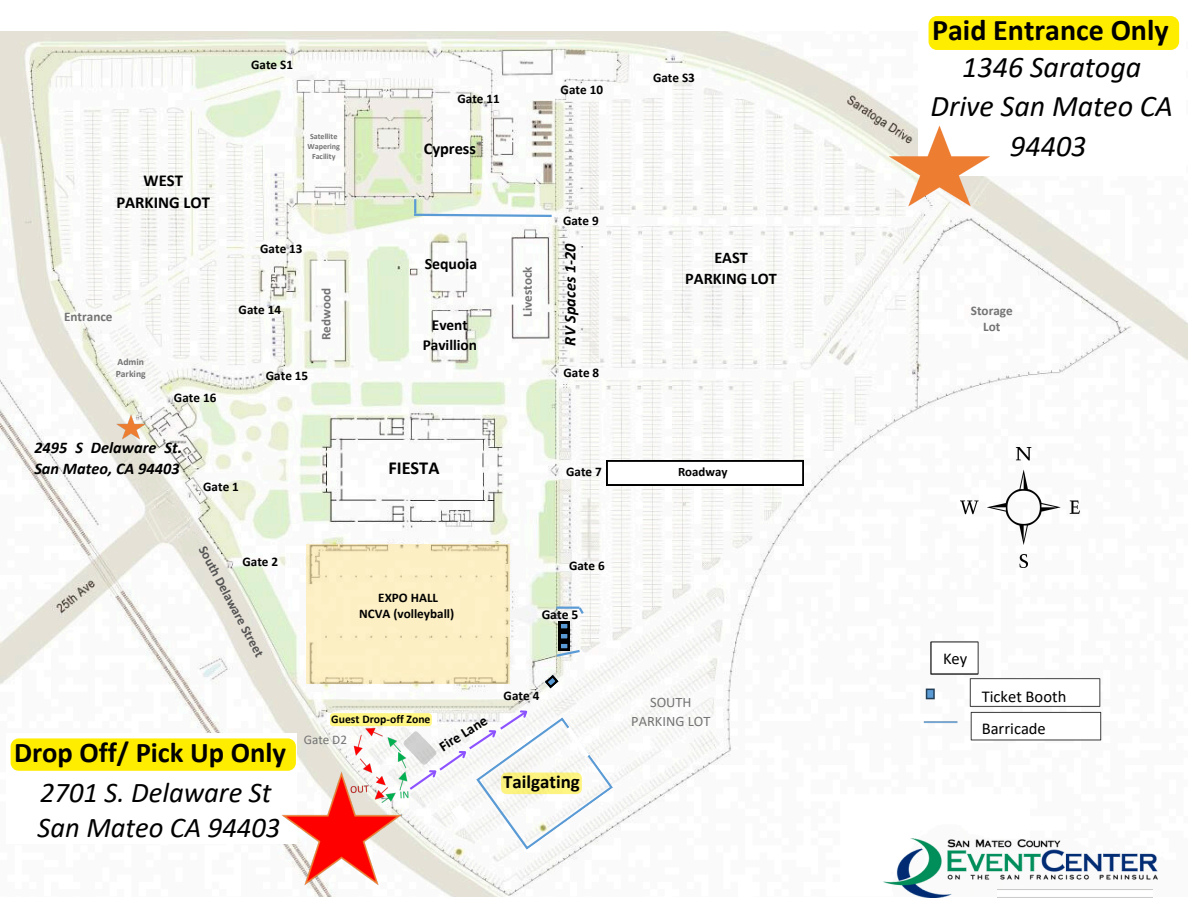
<style>
.page{position:relative;width:1188px;height:918px;background:#fff}
.page>*{position:absolute;margin:0;border:0;box-sizing:border-box;transform-origin:0 0}
.t1{font:italic 30px/39.3px "Calibri";color:#000;text-align:center}
.t2{font:700 30px "Calibri";color:#000}
.t3{font:italic 28.65px/34.8px "Calibri";color:#000}
.t4{font:700 28.65px "Calibri";color:#000}
.t5{font:700 18.9px "Calibri";color:#000}
.t6{font:700 18.3px "Calibri";color:#000}
.t7{font:700 16.65px/22.2px "Calibri";color:#000;text-align:center}
.t8{font:16.5px/32.7px "Calibri";color:#000}
.t9{font:italic 700 16.35px/20.9px "Calibri";color:#000}
.t10{font:700 16.35px "Calibri";color:#000}
.t11{font:700 16.2px/21.6px "Calibri";color:#000;text-align:center}
.t12{font:700 15.75px "Calibri";color:#000}
.t13{font:700 15.3px/19px "Calibri";color:#000;text-align:center}
.t14{font:700 14.55px "Calibri";color:#000}
.t15{font:14.4px/19.2px "Calibri";color:#737373;text-align:center}
.t16{font:700 13.65px "Calibri";color:#000}
.t17{font:700 13.2px "Calibri";color:#000}
.t18{font:700 13.2px/16.5px "Calibri";color:#737373;text-align:center}
.t19{font:700 13.2px "Calibri";color:#545454}
.t20{font:13.2px "Calibri";color:#737373}
.t21{font:700 12.9px "Calibri";color:#000}
.t22{font:700 11.7px "Calibri";color:#000}
.t23{font:700 9.6px/12.1px "Calibri";color:#737373}
.t24{font:700 8.1px/10.1px "Calibri";color:#737373;text-align:center}
</style>
<div class="page">
<img style="left:0;top:31px;width:1188px;height:865px">
<img style="left:108px;top:406px;width:45px;height:42px">
<img style="left:880px;top:839px;width:278px;height:58px">
<img style="left:961px;top:447px;width:119px;height:121px">
<svg style="left:607px;top:461px;width:196px;height:24px"></svg>
<div style="left:918px;top:8px;width:267px;height:168px;background:#fff"></div>
<div style="left:929px;top:16px;width:250px;height:34px;background:#ffed00;border-radius:8px"></div>
<img style="left:882px;top:119px;width:116px;height:94px">
<div style="left:327px;top:714px;width:110px;height:11px;background:#fff"></div>
<div style="left:330px;top:713px;width:102px;height:13px;background:#fff683;border-radius:3px"></div>
<img style="left:344px;top:725px;width:63px;height:40px">
<div style="left:307px;top:544px;width:203px;height:139px;background:#fcefc4"></div>
<div style="left:6px;top:733px;width:291px;height:110px;background:#fff"></div>
<div style="left:11px;top:738px;width:285px;height:33px;background:#ffed00;border-radius:8px"></div>
<img style="left:274px;top:765px;width:134px;height:127px">
<img style="left:917px;top:635px;width:191px;height:112px">
<hr style="left:556px;top:607px;width:24px;height:2px;background:#5b9bd5">
<svg style="left:545px;top:675px;width:14px;height:14px"></svg>
<svg style="left:554px;top:622px;width:28px;height:36px"></svg>
<svg style="left:577px;top:605px;width:9px;height:11px"></svg>
<svg style="left:407px;top:705px;width:206px;height:145px"></svg>
<svg style="left:412px;top:199px;width:142px;height:19px"></svg>
<p class="t17" style="left:251px;top:59px;width:43px">Gate S1</p>
<p class="t7" style="left:116px;top:171px;width:95px">WEST<br>PARKING LOT</p>
<p class="t18" style="left:64px;top:310px;width:50px">Entrance</p>
<p class="t23" style="left:116px;top:356px;width:32px">Admin<br>Parking</p>
<p class="t17" style="left:174px;top:392px;width:44px">Gate 16</p>
<p class="t9" style="left:34px;top:439px;width:149px">2495 S Delaware St.<br>San Mateo, CA 94403</p>
<h5 class="t24" style="left:307px;top:132px;width:34px">Satellite<br>Wapering<br>Facility</h5>
<p class="t17" style="left:260px;top:243px;width:44px">Gate 13</p>
<p class="t17" style="left:239px;top:304px;width:44px">Gate 14</p>
<p class="t17" style="left:266px;top:370px;width:44px">Gate 15</p>
<h6 class="t18" style="left:319px;top:340px;width:54px;rotate:-90deg">Redwood</h6>
<h5 class="t17" style="left:203px;top:481px;width:37px">Gate 1</h5>
<p class="t17" style="left:458px;top:93px;width:44px">Gate 11</p>
<p class="t10" style="left:424px;top:141px;width:54px">Cypress</p>
<h6 class="t12" style="left:425px;top:258px;width:54px">Sequoia</h6>
<h3 class="t13" style="left:423px;top:317px;width:56px">Event<br>Pavillion</h3>
<p class="t18" style="left:520px;top:317px;width:52px;rotate:-90deg">Livestock</p>
<p class="t17" style="left:561px;top:84px;width:44px">Gate 10</p>
<p class="t17" style="left:563px;top:215px;width:37px">Gate 9</p>
<p class="t9" style="left:561px;top:346px;width:104px;rotate:-90deg">RV Spaces 1-20</p>
<p class="t17" style="left:564px;top:367px;width:37px">Gate 8</p>
<p class="t6" style="left:388px;top:460px;width:53px">FIESTA</p>
<h6 class="t17" style="left:566px;top:466px;width:37px">Gate 7</h6>
<p class="t19" style="left:207px;top:544px;width:125px;rotate:62deg">South Delaware Street</p>
<p class="t17" style="left:243px;top:556px;width:37px">Gate 2</p>
<p class="t17" style="left:378px;top:592px;width:61px">EXPO HALL</p>
<p class="t17" style="left:359px;top:608px;width:97px">NCVA (volleyball)</p>
<p class="t17" style="left:569px;top:560px;width:37px">Gate 6</p>
<p class="t16" style="left:542px;top:609px;width:38px">Gate 5</p>
<h2 class="t17" style="left:504px;top:690px;width:37px">Gate 4</h2>
<p class="t4" style="left:14px;top:740px;width:273px">Drop Off/ Pick Up Only</p>
<p class="t3" style="left:38px;top:777px;width:244px">2701 S. Delaware St<br>San Mateo CA 94403</p>
<p class="t22" style="left:331px;top:714px;width:101px">Guest Drop-off Zone</p>
<h1 class="t20" style="left:304px;top:734px;width:45px">Gate D2</h1>
<p class="t14" style="left:437px;top:743px;width:56px;rotate:-33deg">Fire Lane</p>
<p class="t5" style="left:503px;top:774px;width:78px">Tailgating</p>
<h6 class="t17" style="left:653px;top:72px;width:43px">Gate S3</h6>
<h6 class="t11" style="left:685px;top:248px;width:93px">EAST<br>PARKING LOT</h6>
<p class="t21" style="left:678px;top:466px;width:51px">Roadway</p>
<p class="t15" style="left:631px;top:694px;width:81px">SOUTH<br>PARKING LOT</p>
<p class="t2" style="left:932px;top:18px;width:238px">Paid Entrance Only</p>
<p class="t1" style="left:931px;top:50px;width:244px">1346 Saratoga<br>Drive San Mateo CA<br>94403</p>
<p class="t18" style="left:971px;top:303px;width:43px">Storage<br>Lot</p>
<p class="t8" style="left:943px;top:644px;width:26px">Key</p>
<p class="t8" style="left:982px;top:681px;width:86px">Ticket Booth<br>Barricade</p>
</div>
